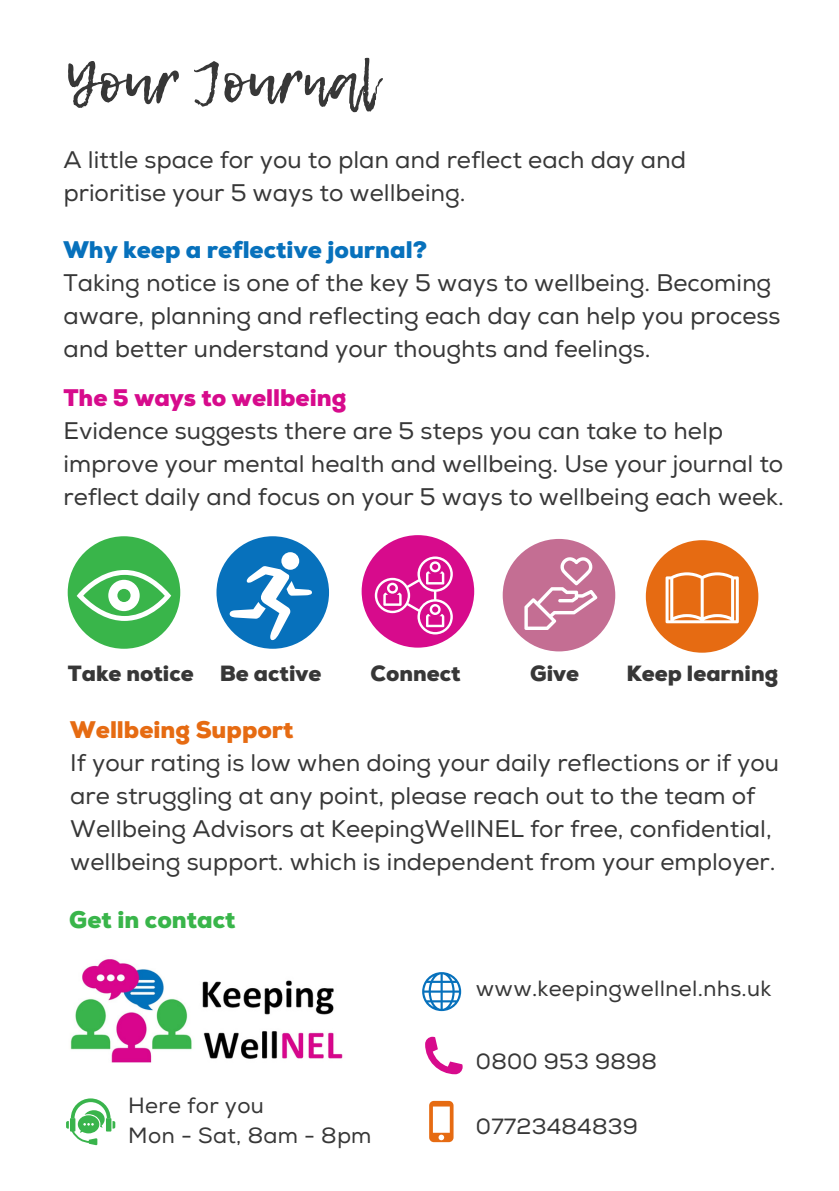
<style>
.page{position:relative;width:839px;height:1191px;background:#fff}
.page>*{position:absolute;margin:0;border:0;box-sizing:border-box;transform-origin:0 0}
.t1{font:56px "Lemon Tuesday";color:#373737}
.t2{font:24px/33px "Nexa";color:#373737}
.t3{font:900 24px "Nexa";color:#0771bc}
.t4{font:900 24px "Nexa";color:#d70b8c}
.t5{font:900 24px "Nexa";color:#e66b12}
.t6{font:900 24px "Nexa";color:#39b54a}
.t7{font:22px/30px "Nexa";letter-spacing:.01em;color:#373737}
.t8{font:900 22px "Nexa";color:#373737}
</style>
<div class="page">
<img style="left:70px;top:959px;width:273px;height:104px">
<svg style="left:429px;top:1101px;width:24px;height:41px"></svg>
<svg style="left:422px;top:972px;width:39px;height:39px"></svg>
<svg style="left:66px;top:1098px;width:50px;height:48px"></svg>
<svg style="left:425px;top:1037px;width:37px;height:37px"></svg>
<div style="left:361px;top:535px;width:113px;height:113px;background:#d70b8c;border-radius:50%"></div>
<svg style="left:375px;top:556px;width:78px;height:78px"></svg>
<div style="left:216px;top:536px;width:113px;height:113px;background:#0771bc;border-radius:50%"></div>
<div style="left:281px;top:552px;width:18px;height:18px;background:#fff;border-radius:50%"></div>
<svg style="left:230px;top:566px;width:82px;height:75px"></svg>
<div style="left:645px;top:540px;width:113px;height:113px;background:#e66b12;border-radius:50%"></div>
<svg style="left:665px;top:572px;width:73px;height:51px"></svg>
<div style="left:502px;top:539px;width:113px;height:112px;background:#c46e93;border-radius:50%"></div>
<svg style="left:524px;top:557px;width:73px;height:73px"></svg>
<div style="left:68px;top:536px;width:112px;height:113px;background:#39b54a;border-radius:50%"></div>
<svg style="left:77px;top:570px;width:94px;height:51px"></svg>
<h1 class="t1" style="left:65px;top:40px;width:312px">Your Journal</h1>
<p class="t2" style="left:63px;top:144px;width:624px">A little space for you to plan and reflect each day and prioritise your 5 ways to wellbeing.</p>
<p class="t3" style="left:63px;top:235px;width:365px">Why keep a reflective journal?</p>
<p class="t2" style="left:63px;top:267px;width:718px">Taking notice is one of the key 5 ways to wellbeing. Becoming aware, planning and reflecting each day can help you process and better understand your thoughts and feelings.</p>
<p class="t4" style="left:63px;top:383px;width:284px">The 5 ways to wellbeing</p>
<p class="t2" style="left:63px;top:415px;width:721px">Evidence suggests there are 5 steps you can take to help improve your mental health and wellbeing. Use your journal to reflect daily and focus on your 5 ways to wellbeing each week.</p>
<p class="t8" style="left:68px;top:660px;width:255px">Take notice Be active</p>
<p class="t8" style="left:370px;top:660px;width:92px">Connect</p>
<p class="t8" style="left:530px;top:660px;width:50px">Give</p>
<p class="t8" style="left:626px;top:660px;width:153px">Keep learning</p>
<p class="t5" style="left:70px;top:715px;width:225px">Wellbeing Support</p>
<p class="t2" style="left:70px;top:747px;width:710px">If your rating is low when doing your daily reflections or if you are struggling at any point, please reach out to the team of Wellbeing Advisors at KeepingWellNEL for free, confidential, wellbeing support. which is independent from your employer.</p>
<p class="t6" style="left:69px;top:906px;width:168px">Get in contact</p>
<p class="t7" style="left:128px;top:1091px;width:245px">Here for you<br>Mon - Sat, 8am - 8pm</p>
<p class="t7" style="left:476px;top:974px;width:297px">www.keepingwellnel.nhs.uk</p>
<p class="t7" style="left:476px;top:1047px;width:183px">0800 953 9898</p>
<p class="t7" style="left:476px;top:1112px;width:164px">07723484839</p>
</div>
